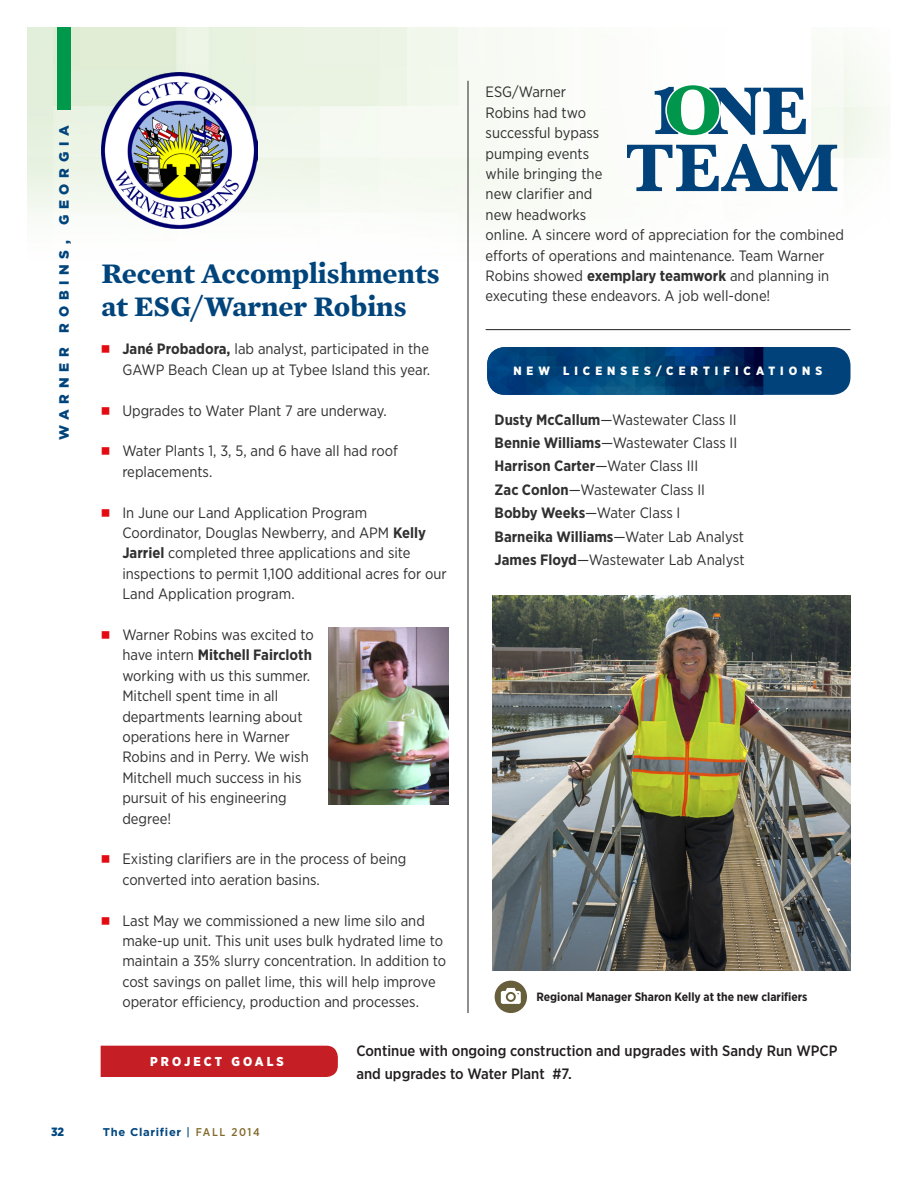
<style>
.page{position:relative;width:918px;height:1188px;background:#fff}
.page>*{position:absolute;margin:0;border:0;box-sizing:border-box;transform-origin:0 0}
.t1{font:700 28.95px "Mercury Text G1";color:#00447c}
.t2{font:15px/20.4px "Gotham Narrow";color:#2f302f}
.t3{font:500 15px/22.4px "Gotham Narrow";color:#231f20}
.t4{font:700 15px "Gotham Narrow";color:#2f302f}
.t5{font:900 13.5px "Gotham";letter-spacing:.42em;color:#00447c}
.t6{font:900 12.9px "Gotham Narrow";letter-spacing:.24em;color:#fff}
.t7{font:700 12px "Gotham Narrow";color:#231f20}
.t8{font:900 12px "Gotham Narrow";letter-spacing:.42em;color:#fff}
.t9{font:900 12px "Gotham Narrow";color:#004680}
.t10{font:700 11.25px "Gotham";letter-spacing:.06em;color:#004680}
.s1{font-family:"Universal Newswith Comm Pi";color:#e30b11}
.s2{font-weight:700}
.s3{font-weight:400}
.s4{font-family:"Gotham Narrow";font-weight:500}
.s5{font-family:"Gotham Narrow";font-weight:500;color:#82692a}
</style>
<div class="page">
<img style="left:27px;top:27px;width:861px;height:1050px">
<div style="left:58px;top:27px;width:13px;height:82px;background:#00984a"></div>
<div style="left:101px;top:1046px;width:237px;height:31px;background:#c61e25"></div>
<img style="left:329px;top:627px;width:120px;height:178px">
<hr style="left:486px;top:329px;width:364px;height:1px;background:#231f20">
<div style="left:487px;top:347px;width:364px;height:48px;background:#004279;border-radius:18px"></div>
<img style="left:487px;top:347px;width:276px;height:48px">
<svg style="left:655px;top:85px;width:151px;height:50px"></svg>
<svg style="left:628px;top:144px;width:209px;height:47px"></svg>
<img style="left:101px;top:72px;width:157px;height:157px">
<hr style="left:468px;top:81px;width:1px;height:932px;background:#231f20">
<img style="left:492px;top:596px;width:358px;height:375px">
<div style="left:495px;top:981px;width:32px;height:32px;background:#675f3b;border-radius:50%"></div>
<svg style="left:501px;top:988px;width:20px;height:16px"></svg>
<p class="t5" style="left:56px;top:440px;width:316px;rotate:-90deg">WARNER ROBINS, GEORGIA</p>
<p class="t1" style="left:101px;top:251px;width:340px">Recent Accomplishments</p>
<p class="t1" style="left:101px;top:285px;width:307px">at ESG/Warner Robins</p>
<p class="t2" style="left:101px;top:339px;width:330px;text-align:right"><span class="s1">n</span> <span class="s2">Jané Probadora,</span> lab analyst, participated in the<br>GAWP Beach Clean up at Tybee Island this year.</p>
<p class="t2" style="left:101px;top:400px;width:287px"><span class="s1">n</span> Upgrades to Water Plant 7 are underway.</p>
<p class="t2" style="left:122px;top:441px;width:277px;text-indent:-21px"><span class="s1">n</span> Water Plants 1, 3, 5, and 6 have all had roof replacements.</p>
<p class="t2" style="left:122px;top:502px;width:326px;text-indent:-21px"><span class="s1">n</span> In June our Land Application Program Coordinator, Douglas Newberry, and APM <span class="s2">Kelly Jarriel</span> completed three applications and site inspections to permit 1,100 additional acres for our Land Application program.</p>
<p class="t2" style="left:122px;top:624px;width:193px;text-indent:-21px"><span class="s1">n</span> Warner Robins was excited to have intern <span class="s2">Mitchell Faircloth </span>working with us this summer.<br>Mitchell spent time in all departments learning about operations here in Warner<br>Robins and in Perry. We wish<br>Mitchell much success in his pursuit of his engineering degree!</p>
<p class="t2" style="left:122px;top:849px;width:286px;text-indent:-21px"><span class="s1">n</span> Existing clarifiers are in the process of being converted into aeration basins.</p>
<p class="t2" style="left:122px;top:910px;width:325px;text-indent:-21px"><span class="s1">n</span> Last May we commissioned a new lime silo and make-up unit. This unit uses bulk hydrated lime to maintain a 35% slurry concentration. In addition to cost savings on pallet lime, this will help improve operator efficiency, production and processes.</p>
<p class="t2" style="left:486px;top:82px;width:360px">ESG/Warner<br>Robins had two<br>successful bypass<br>pumping events<br>while bringing the<br>new clarifier and<br>new headworks<br>online. A sincere word of appreciation for the combined efforts of operations and maintenance. Team Warner<br>Robins showed <span class="s2">exemplary teamwork</span> and planning in executing these endeavors. A job well-done!</p>
<p class="t8" style="left:513px;top:363px;width:310px">NEW LICENSES/CERTIFICATIONS</p>
<p class="t2" style="left:495px;top:409px;width:244px"><span class="s2">Dusty McCallum</span>—Wastewater Class II</p>
<p class="t2" style="left:495px;top:432px;width:244px"><span class="s2">Bennie Williams</span>—Wastewater Class II</p>
<p class="t4" style="left:495px;top:456px;width:205px">Harrison Carter<span class="s3">—Water Class III</span></p>
<p class="t2" style="left:495px;top:479px;width:212px"><span class="s2">Zac Conlon</span>—Wastewater Class II</p>
<p class="t2" style="left:495px;top:502px;width:187px"><span class="s2">Bobby Weeks</span>—Water Class I</p>
<p class="t4" style="left:495px;top:527px;width:251px">Barneika Williams<span class="s3">—Water Lab Analyst</span></p>
<p class="t2" style="left:495px;top:549px;width:252px"><span class="s2">James Floyd</span>—Wastewater Lab Analyst</p>
<p class="t7" style="left:536px;top:989px;width:273px">Regional Manager Sharon Kelly at the new clarifiers</p>
<p class="t6" style="left:150px;top:1053px;width:135px">PROJECT GOALS</p>
<p class="t3" style="left:356px;top:1040px;width:483px">Continue with ongoing construction and upgrades with Sandy Run WPCP and upgrades to Water Plant #7.</p>
<p class="t9" style="left:51px;top:1124px;width:15px">32</p>
<p class="t10" style="left:103px;top:1126px;width:158px">The Clarifier <span class="s4">|</span> <span class="s5">FALL 2014</span></p>
</div>
